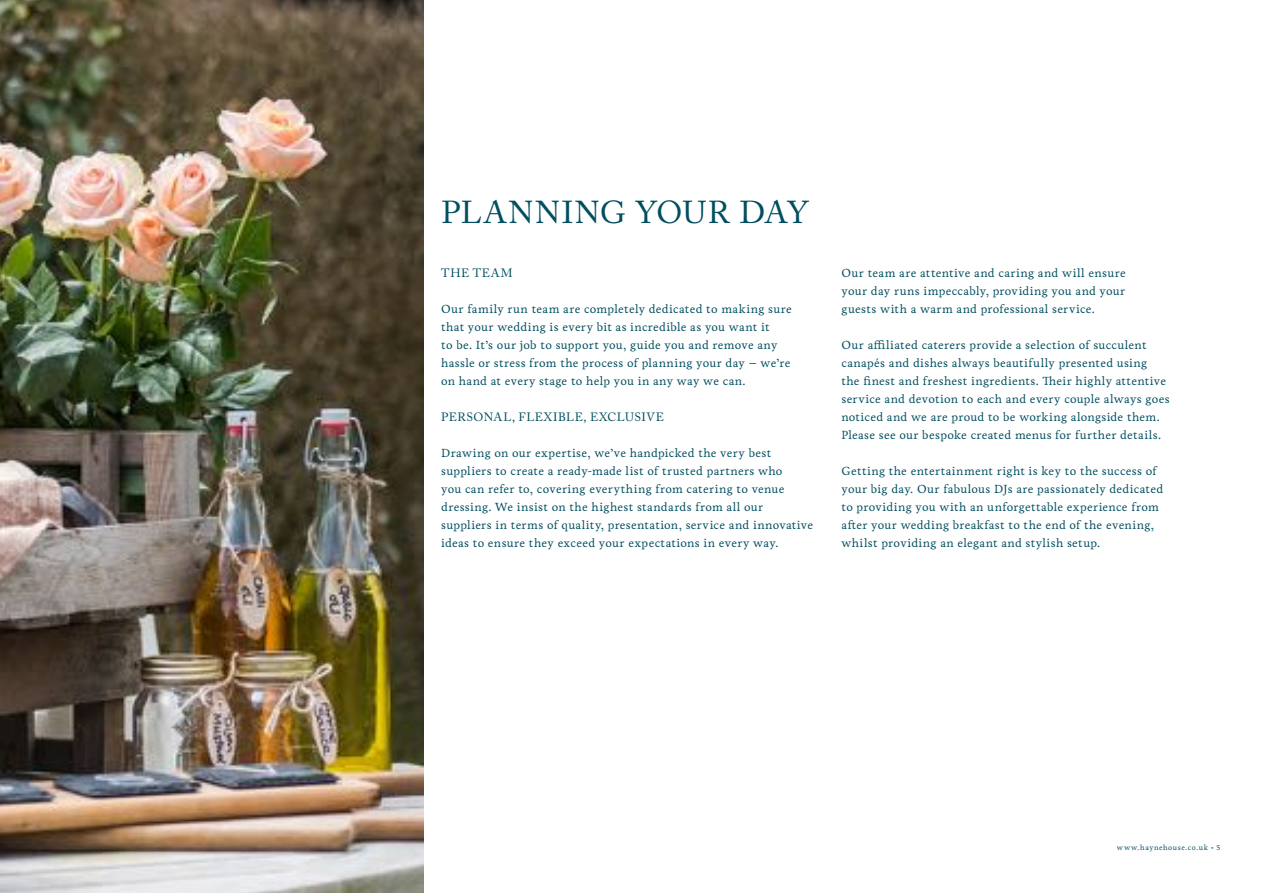
<style>
.page{position:relative;width:1263px;height:893px;background:#fff}
.page>*{position:absolute;margin:0;border:0;box-sizing:border-box;transform-origin:0 0}
.t1{font:31.5px "Adobe Caslon Pro";letter-spacing:.03em;color:#004e5f}
.t2{font:12px/18px "Livory";letter-spacing:.025em;color:#004e5f}
.t3{font:12px "Adobe Caslon Pro";letter-spacing:.05em;color:#004e5f}
.t4{font:7.5px "Livory";letter-spacing:.075em;color:#004e5f}
</style>
<div class="page">
<img style="left:0;top:0;width:423px;height:893px">
<h1 class="t1" style="left:441px;top:193px;width:369px">PLANNING YOUR DAY</h1>
<p class="t3" style="left:441px;top:265px;width:73px">THE TEAM</p>
<p class="t2" style="left:441px;top:299px;width:352px">Our family run team are completely dedicated to making sure that your wedding is every bit as incredible as you want it<br>to be. It’s our job to support you, guide you and remove any hassle or stress from the process of planning your day – we’re on hand at every stage to help you in any way we can.</p>
<p class="t3" style="left:441px;top:409px;width:224px">PERSONAL, FLEXIBLE, EXCLUSIVE</p>
<p class="t2" style="left:441px;top:443px;width:373px">Drawing on our expertise, we’ve handpicked the very best suppliers to create a ready-made list of trusted partners who<br>you can refer to, covering everything from catering to venue dressing. We insist on the highest standards from all our suppliers in terms of quality, presentation, service and innovative ideas to ensure they exceed your expectations in every way.</p>
<p class="t2" style="left:841px;top:263px;width:286px;text-align:justify">Our team are attentive and caring and will ensure your day runs impeccably, providing you and your guests with a warm and professional service.</p>
<p class="t2" style="left:841px;top:335px;width:330px">Our affiliated caterers provide a selection of succulent canapés and dishes always beautifully presented using<br>the finest and freshest ingredients. Their highly attentive service and devotion to each and every couple always goes noticed and we are proud to be working alongside them.<br>Please see our bespoke created menus for further details.</p>
<p class="t2" style="left:841px;top:461px;width:323px">Getting the entertainment right is key to the success of your big day. Our fabulous DJs are passionately dedicated to providing you with an unforgettable experience from after your wedding breakfast to the end of the evening, whilst providing an elegant and stylish setup.</p>
<p class="t4" style="left:1117px;top:843px;width:105px">www.haynehouse.co.uk • 5</p>
</div>
